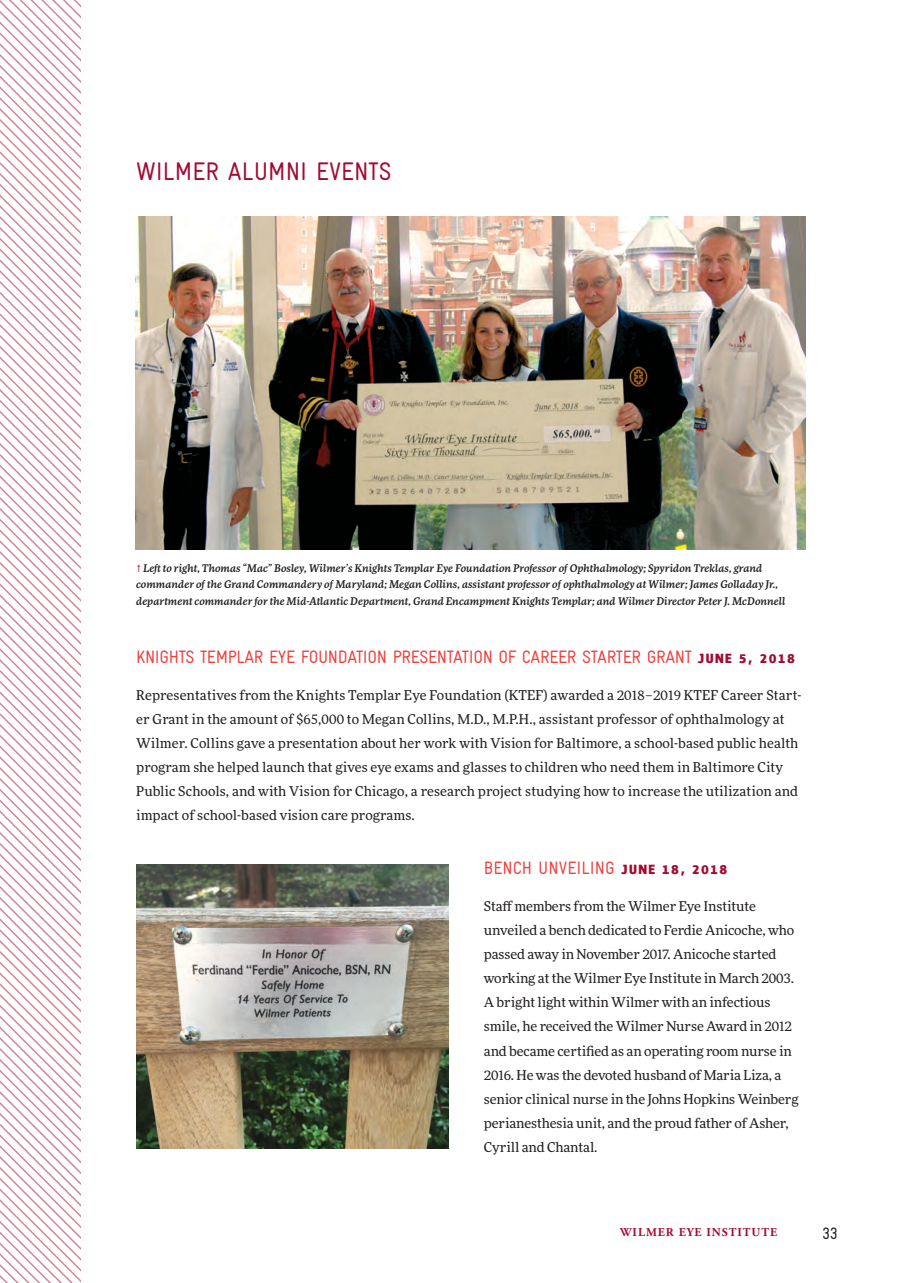
<style>
.page{position:relative;width:918px;height:1283px;background:#fff}
.page>*{position:absolute;margin:0;border:0;box-sizing:border-box;transform-origin:0 0}
.t1{font:condensed 25.5px "Gravur";color:#a30b33}
.t2{font:condensed 18px "Gravur";letter-spacing:-.02em;color:#ef413d}
.t3{font:condensed 18px "Gravur";color:#ef413d}
.t4{font:condensed 16.5px "Gravur";color:#231f20}
.t5{font:13.5px/24px "More OT";letter-spacing:-.005em;color:#231f20}
.t6{font:700 12px "Adobe Garamond Pro";letter-spacing:.08em;color:#a30b33}
.t7{font:italic 500 10.5px/16.8px "More OT";color:#231f20}
.s1{color:#b3454d}
</style>
<div class="page">
<img style="left:136px;top:864px;width:312px;height:284px">
<img style="left:135px;top:216px;width:671px;height:333px">
<svg style="left:0;top:0;width:81px;height:1282px"></svg>
<h1 class="t1" style="left:136px;top:157px;width:257px">WILMER ALUMNI EVENTS</h1>
<p class="t7" style="left:136px;top:559px;width:651px"><span class="s1">↑</span> Left to right, Thomas “Mac” Bosley, Wilmer’s Knights Templar Eye Foundation Professor of Ophthalmology; Spyridon Treklas, grand commander of the Grand Commandery of Maryland; Megan Collins, assistant professor of ophthalmology at Wilmer; James Golladay Jr., department commander for the Mid-Atlantic Department, Grand Encampment Knights Templar; and Wilmer Director Peter J. McDonnell</p>
<h2 class="t2" style="left:136px;top:646px;width:557px">KNIGHTS TEMPLAR EYE FOUNDATION PRESENTATION OF CAREER STARTER GRANT</h2>
<p class="t5" style="left:136px;top:683px;width:667px">Representatives from the Knights Templar Eye Foundation (KTEF) awarded a 2018–2019 KTEF Career Start&shy;er Grant in the amount of $65,000 to Megan Collins, M.D., M.P.H., assistant professor of ophthalmology at Wilmer. Collins gave a presentation about her work with Vision for Baltimore, a school-based public health program she helped launch that gives eye exams and glasses to children who need them in Baltimore City Public Schools, and with Vision for Chicago, a research project studying how to increase the utilization and impact of school-based vision care programs.</p>
<h2 class="t3" style="left:484px;top:857px;width:133px">BENCH UNVEILING</h2>
<p class="t5" style="left:484px;top:894px;width:316px">Staff members from the Wilmer Eye Institute unveiled a bench dedicated to Ferdie Anicoche, who passed away in November 2017. Anicoche started working at the Wilmer Eye Institute in March 2003.<br>A bright light within Wilmer with an infectious smile, he received the Wilmer Nurse Award in 2012 and became certified as an operating room nurse in 2016. He was the devoted husband of Maria Liza, a senior clinical nurse in the Johns Hopkins Weinberg perianesthesia unit, and the proud father of Asher, Cyrill and Chantal.</p>
<p class="t6" style="left:620px;top:1224px;width:159px">WILMER EYE INSTITUTE</p>
<p class="t4" style="left:822px;top:1223px;width:17px">33</p>
</div>
